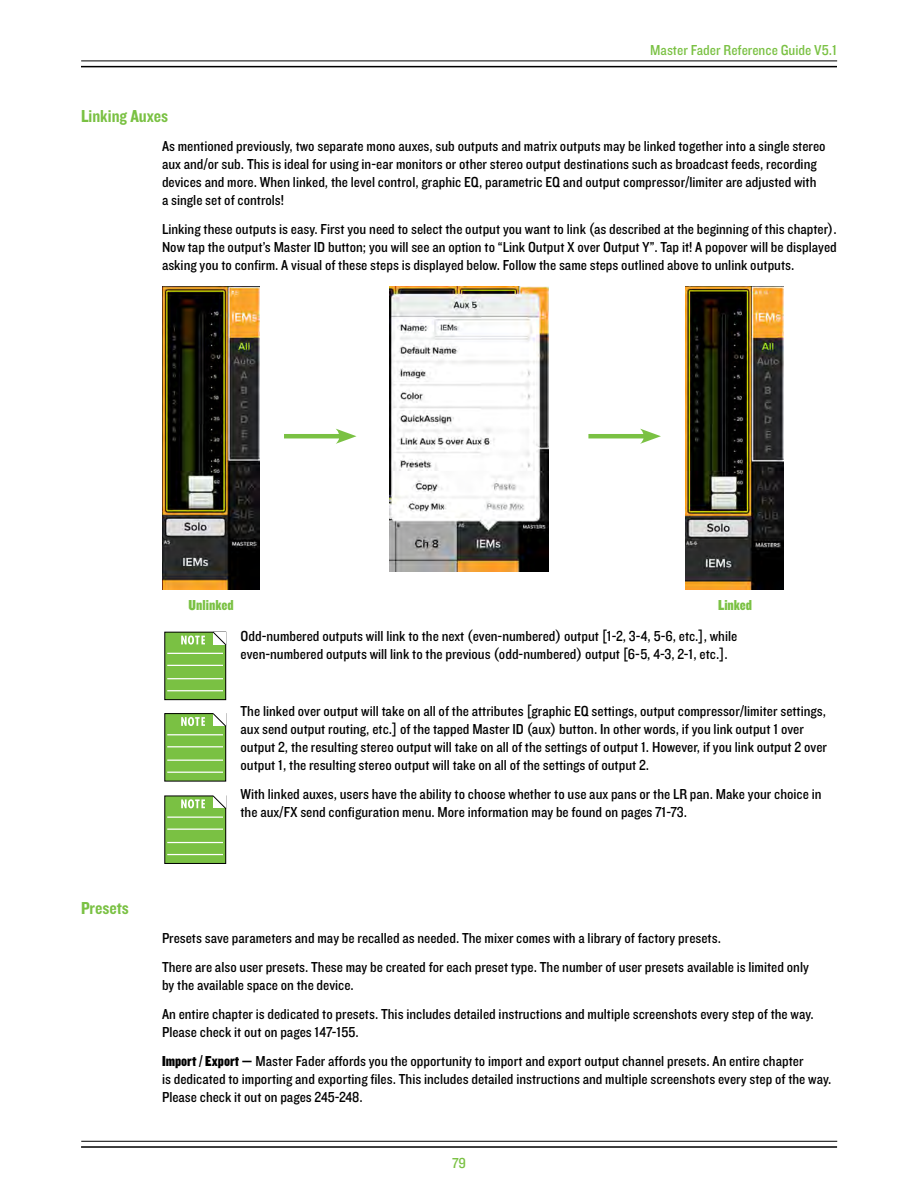
<style>
.page{position:relative;width:918px;height:1188px;background:#fff}
.page>*{position:absolute;margin:0;border:0;box-sizing:border-box;transform-origin:0 0}
.t1{font:18px "Knockout 50 Welterweight";color:#7ac143}
.t2{font:15px/18px "Knockout 30 Junior Welterwt";color:#000}
.t3{font:15px "Knockout 30 Junior Welterwt";color:#7ac143}
.t4{font:15px "Knockout 70 Full Welterwt";color:#7ac143}
.s1{font-family:"Knockout 70 Full Welterwt"}
</style>
<div class="page">
<hr style="left:81px;top:66px;width:756px;height:1px;background:#000">
<hr style="left:81px;top:61px;width:756px;height:1px;background:#000">
<hr style="left:81px;top:1146px;width:756px;height:2px;background:#000">
<hr style="left:81px;top:1141px;width:756px;height:1px;background:#000">
<hr style="left:284px;top:434px;width:60px;height:4px;background:#7ac143">
<svg style="left:336px;top:429px;width:21px;height:15px"></svg>
<hr style="left:588px;top:434px;width:60px;height:4px;background:#7ac143">
<svg style="left:640px;top:429px;width:21px;height:15px"></svg>
<img style="left:162px;top:286px;width:98px;height:304px">
<img style="left:390px;top:286px;width:159px;height:285px">
<img style="left:686px;top:286px;width:97px;height:304px">
<div style="left:165px;top:632px;width:61px;height:68px;background:#7ac143"></div>
<div style="left:164px;top:632px;width:62px;height:68px;border:1px solid #000"></div>
<svg style="left:181px;top:636px;width:24px;height:9px"></svg>
<hr style="left:167px;top:653px;width:56px;height:1px;background:#fff">
<hr style="left:167px;top:665px;width:56px;height:1px;background:#fff">
<hr style="left:167px;top:678px;width:56px;height:1px;background:#fff">
<hr style="left:167px;top:690px;width:56px;height:1px;background:#fff">
<svg style="left:212px;top:631px;width:15px;height:15px"></svg>
<div style="left:165px;top:714px;width:61px;height:67px;background:#7ac143"></div>
<div style="left:164px;top:713px;width:62px;height:69px;border:1px solid #000"></div>
<svg style="left:181px;top:717px;width:24px;height:9px"></svg>
<hr style="left:167px;top:734px;width:56px;height:1px;background:#fff">
<hr style="left:167px;top:746px;width:56px;height:1px;background:#fff">
<hr style="left:167px;top:760px;width:56px;height:1px;background:#fff">
<hr style="left:167px;top:772px;width:56px;height:1px;background:#fff">
<svg style="left:212px;top:713px;width:15px;height:15px"></svg>
<div style="left:165px;top:796px;width:61px;height:67px;background:#7ac143"></div>
<div style="left:164px;top:795px;width:62px;height:69px;border:1px solid #000"></div>
<svg style="left:181px;top:799px;width:24px;height:9px"></svg>
<hr style="left:167px;top:817px;width:56px;height:1px;background:#fff">
<hr style="left:167px;top:829px;width:56px;height:1px;background:#fff">
<hr style="left:167px;top:842px;width:56px;height:1px;background:#fff">
<hr style="left:167px;top:854px;width:56px;height:1px;background:#fff">
<svg style="left:212px;top:795px;width:15px;height:15px"></svg>
<p class="t3" style="left:650px;top:40px;width:188px">Master Fader Reference Guide V5.1</p>
<p class="t1" style="left:81px;top:105px;width:89px">Linking Auxes</p>
<p class="t2" style="left:162px;top:137px;width:665px">As mentioned previously, two separate mono auxes, sub outputs and matrix outputs may be linked together into a single stereo aux and/or sub. This is ideal for using in-ear monitors or other stereo output destinations such as broadcast feeds, recording devices and more. When linked, the level control, graphic EQ, parametric EQ and output compressor/limiter are adjusted with a single set of controls!</p>
<p class="t2" style="left:162px;top:219px;width:676px;text-align:justify">Linking these outputs is easy. First you need to select the output you want to link (as described at the beginning of this chapter).<br>Now tap the output’s Master ID button; you will see an option to “Link Output X over Output Y”. Tap it! A popover will be displayed asking you to confirm. A visual of these steps is displayed below. Follow the same steps outlined above to unlink outputs.</p>
<p class="t4" style="left:189px;top:596px;width:46px">Unlinked</p>
<p class="t4" style="left:718px;top:596px;width:36px">Linked</p>
<p class="t2" style="left:241px;top:626px;width:498px">Odd-numbered outputs will link to the next (even-numbered) output [1-2, 3-4, 5-6, etc.], while even-numbered outputs will link to the previous (odd-numbered) output [6-5, 4-3, 2-1, etc.].</p>
<p class="t1" style="left:81px;top:897px;width:49px">Presets</p>
<p class="t2" style="left:241px;top:702px;width:588px">The linked over output will take on all of the attributes [graphic EQ settings, output compressor/limiter settings, aux send output routing, etc.] of the tapped Master ID (aux) button. In other words, if you link output 1 over output 2, the resulting stereo output will take on all of the settings of output 1. However, if you link output 2 over output 1, the resulting stereo output will take on all of the settings of output 2.</p>
<p class="t2" style="left:241px;top:785px;width:582px">With linked auxes, users have the ability to choose whether to use aux pans or the LR pan. Make your choice in the aux/FX send configuration menu. More information may be found on pages 71-73.</p>
<p class="t2" style="left:162px;top:923px;width:648px;line-height:28.8px">Presets save parameters and may be recalled as needed. The mixer comes with a library of factory presets.<br>There are also user presets. These may be created for each preset type. The number of user presets available is limited only</p>
<p class="t2" style="left:162px;top:970px;width:653px;line-height:28.8px">by the available space on the device.<br>An entire chapter is dedicated to presets. This includes detailed instructions and multiple screenshots every step of the way.</p>
<p class="t2" style="left:162px;top:1017px;width:643px;line-height:28.8px">Please check it out on pages 147-155.<br><span class="s1">Import / Export —</span> Master Fader affords you the opportunity to import and export output channel presets. An entire chapter</p>
<p class="t2" style="left:162px;top:1069px;width:671px">is dedicated to importing and exporting files. This includes detailed instructions and multiple screenshots every step of the way.<br>Please check it out on pages 245-248.</p>
<p class="t3" style="left:452px;top:1153px;width:15px">79</p>
</div>
